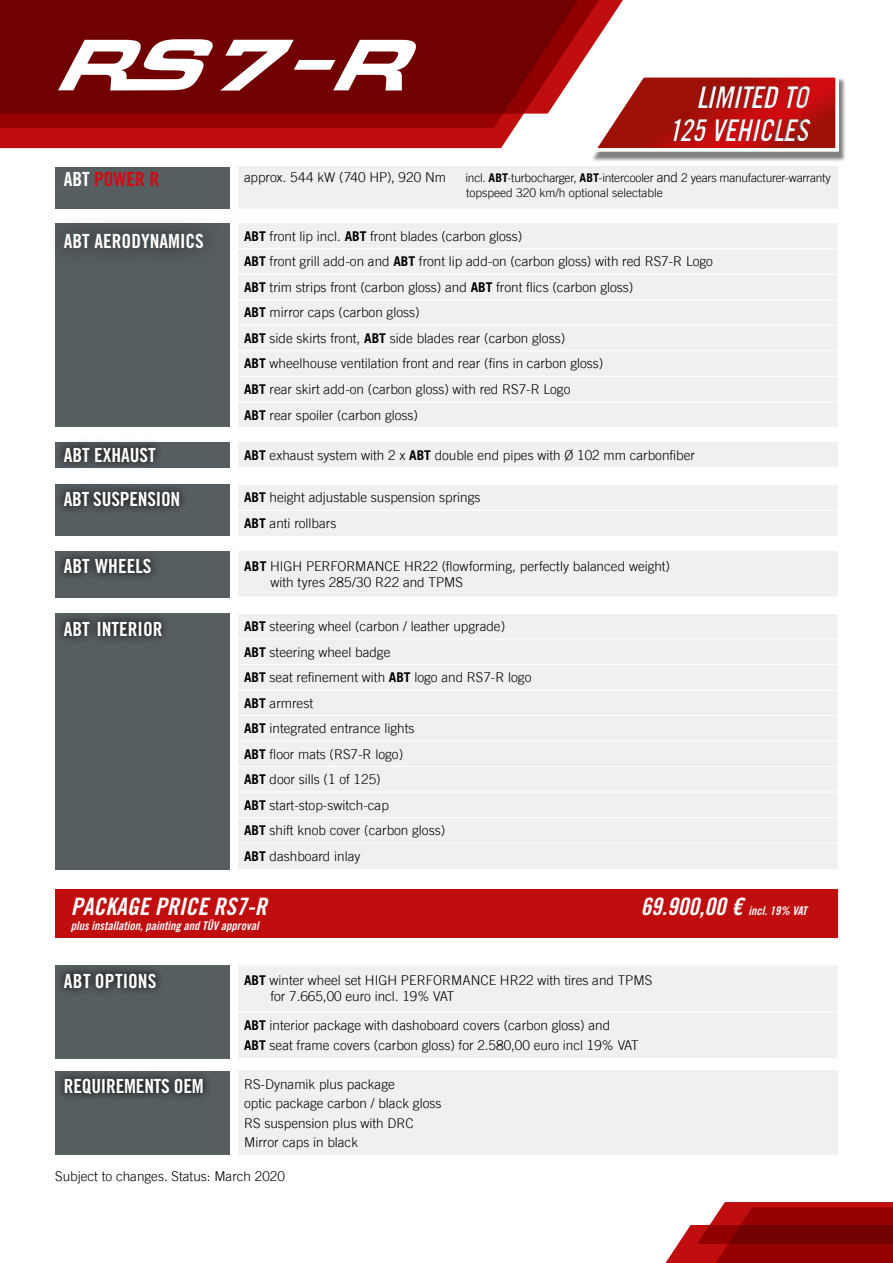
<style>
.page{position:relative;width:893px;height:1263px;background:#fff}
.page>*{position:absolute;margin:0;border:0;box-sizing:border-box;transform-origin:0 0}
.t1{font:30.3px/32.5px "Trade Gothic LT Std Bd Cn 20 Obl";letter-spacing:-.035em;color:#fff;text-align:right}
.t2{font:24px "Trade Gothic LT Std Bd Cn 20 Obl";color:#fff}
.t3{font:19.5px "Trade Gothic LT Std Bd Cn 20";color:#fff}
.t4{font:19.5px "Trade Gothic LT Std Bd Cn 20";color:#d20a11}
.t5{font:300 13.5px/25.7px "Trade Gothic LT";color:#000}
.t6{font:300 12px/15px "Trade Gothic LT";letter-spacing:-.015em;color:#000}
.t7{font:12px "Trade Gothic LT Std Bd Cn 20 Obl";color:#fff}
.s1{color:#fff}
.s2{font-weight:700}
.s3{font-size:13.5px}
.s4{font-size:24px}
</style>
<div class="page">
<div style="left:0;top:128px;width:515px;height:20px;background:#c00d0e"></div>
<div style="left:0;top:114px;width:524px;height:14px;background:#970102"></div>
<svg style="left:0;top:0;width:623px;height:114px;background:#7e0f0f"></svg>
<svg style="left:58px;top:39px;width:155px;height:51px"></svg>
<svg style="left:220px;top:40px;width:196px;height:51px"></svg>
<svg style="left:665px;top:1202px;width:228px;height:61px;background:#a32324"></svg>
<div style="left:55px;top:1071px;width:175px;height:83px;background:#575e62"></div>
<div style="left:55px;top:1070px;width:157px;height:33px;background:#000;opacity:.75"></div>
<div style="left:238px;top:1071px;width:600px;height:85px;background:#eff0f1"></div>
<hr style="left:238px;top:1155px;width:600px;height:1px;background:#fff">
<div style="left:55px;top:965px;width:175px;height:93px;background:#575e62"></div>
<div style="left:238px;top:966px;width:600px;height:92px;background:#eff0f1"></div>
<hr style="left:238px;top:1011px;width:600px;height:1px;background:#fff">
<div style="left:55px;top:964px;width:109px;height:33px;background:#000;opacity:.75"></div>
<div style="left:55px;top:889px;width:783px;height:49px;background:#c00d0e"></div>
<div style="left:238px;top:223px;width:600px;height:204px;background:#eff0f1"></div>
<hr style="left:238px;top:248px;width:600px;height:1px;background:#fff">
<hr style="left:238px;top:274px;width:600px;height:1px;background:#fff">
<hr style="left:238px;top:299px;width:600px;height:1px;background:#fff">
<hr style="left:238px;top:325px;width:600px;height:1px;background:#fff">
<hr style="left:238px;top:350px;width:600px;height:1px;background:#fff">
<hr style="left:238px;top:376px;width:600px;height:1px;background:#fff">
<hr style="left:238px;top:401px;width:600px;height:1px;background:#fff">
<div style="left:55px;top:223px;width:175px;height:204px;background:#575e62"></div>
<div style="left:47px;top:216px;width:174px;height:50px;background:#000;opacity:.75"></div>
<div style="left:55px;top:167px;width:175px;height:41px;background:#575e62"></div>
<div style="left:238px;top:167px;width:600px;height:42px;background:#eff0f1"></div>
<div style="left:55px;top:551px;width:175px;height:46px;background:#575e62"></div>
<div style="left:238px;top:550px;width:600px;height:47px;background:#eff0f1"></div>
<hr style="left:238px;top:550px;width:600px;height:1px;background:#fff">
<div style="left:55px;top:550px;width:105px;height:32px;background:#000;opacity:.75"></div>
<div style="left:238px;top:442px;width:600px;height:26px;background:#eff0f1"></div>
<hr style="left:238px;top:467px;width:600px;height:1px;background:#fff">
<div style="left:55px;top:442px;width:175px;height:26px;background:#575e62"></div>
<div style="left:55px;top:438px;width:109px;height:33px;background:#000;opacity:.75"></div>
<div style="left:238px;top:485px;width:600px;height:51px;background:#eff0f1"></div>
<hr style="left:238px;top:510px;width:600px;height:1px;background:#fff">
<div style="left:55px;top:485px;width:175px;height:51px;background:#575e62"></div>
<div style="left:55px;top:483px;width:133px;height:32px;background:#000;opacity:.75"></div>
<div style="left:55px;top:613px;width:175px;height:257px;background:#575e62"></div>
<div style="left:55px;top:612px;width:115px;height:33px;background:#000;opacity:.75"></div>
<div style="left:238px;top:614px;width:600px;height:255px;background:#eff0f1"></div>
<hr style="left:238px;top:638px;width:600px;height:1px;background:#fff">
<hr style="left:238px;top:664px;width:600px;height:1px;background:#fff">
<hr style="left:238px;top:689px;width:600px;height:1px;background:#fff">
<hr style="left:238px;top:715px;width:600px;height:1px;background:#fff">
<hr style="left:238px;top:740px;width:600px;height:1px;background:#fff">
<hr style="left:238px;top:766px;width:600px;height:1px;background:#fff">
<hr style="left:238px;top:791px;width:600px;height:2px;background:#fff">
<hr style="left:238px;top:817px;width:600px;height:1px;background:#fff">
<hr style="left:238px;top:842px;width:600px;height:2px;background:#fff">
<div style="left:591px;top:77px;width:255px;height:85px;background:#000;opacity:.5"></div>
<svg style="left:587px;top:72px;width:254px;height:82px"></svg>
<div style="left:622px;top:78px;width:220px;height:72px;background:#000;opacity:.6"></div>
<h1 class="t1" style="left:668px;top:81px;width:142px">LIMITED TO<br>125 VEHICLES</h1>
<h3 class="t4" style="left:64px;top:167px;width:97px"><span class="s1">ABT</span> POWER R</h3>
<p class="t5" style="left:244px;top:165px;width:203px">approx. 544 kW (740 HP), 920 Nm</p>
<p class="t6" style="left:466px;top:171px;width:367px">incl. <span class="s2">ABT</span>-turbocharger, <span class="s2">ABT</span>-intercooler <span class="s3">and</span> 2 years manufacturer-warranty topspeed 320 km/h optional selectable</p>
<h3 class="t3" style="left:64px;top:229px;width:142px">ABT AERODYNAMICS</h3>
<p class="t5" style="left:244px;top:223px;width:470px"><span class="s2">ABT</span> front lip incl. <span class="s2">ABT</span> front blades (carbon gloss)<br><span class="s2">ABT</span> front grill add-on and <span class="s2">ABT</span> front lip add-on (carbon gloss) with red RS7-R Logo <span class="s2">ABT</span> trim strips front (carbon gloss) and <span class="s2">ABT</span> front flics (carbon gloss)<br><span class="s2">ABT</span> mirror caps (carbon gloss)<br><span class="s2">ABT</span> side skirts front, <span class="s2">ABT</span> side blades rear (carbon gloss)<br><span class="s2">ABT</span> wheelhouse ventilation front and rear (fins in carbon gloss)<br><span class="s2">ABT</span> rear skirt add-on (carbon gloss) with red RS7-R Logo<br><span class="s2">ABT</span> rear spoiler (carbon gloss)</p>
<h3 class="t3" style="left:64px;top:443px;width:94px">ABT EXHAUST</h3>
<p class="t5" style="left:244px;top:442px;width:452px"><span class="s2">ABT</span> exhaust system with 2 x <span class="s2">ABT</span> double end pipes with Ø 102 mm carbonfiber</p>
<p class="t5" style="left:244px;top:485px;width:238px"><span class="s2">ABT</span> height adjustable suspension springs<br><span class="s2">ABT</span> anti rollbars</p>
<h3 class="t3" style="left:64px;top:487px;width:118px">ABT SUSPENSION</h3>
<h3 class="t3" style="left:64px;top:555px;width:89px">ABT WHEELS</h3>
<p class="t5" style="left:270px;top:558px;width:401px;line-height:16.2px;text-indent:-26px"><span class="s2">ABT</span> HIGH PERFORMANCE HR22 (flowforming, perfectly balanced weight) with tyres 285/30 R22 and TPMS</p>
<h3 class="t3" style="left:64px;top:617px;width:100px">ABT INTERIOR</h3>
<p class="t5" style="left:244px;top:613px;width:289px"><span class="s2">ABT</span> steering wheel (carbon / leather upgrade)<br><span class="s2">ABT</span> steering wheel badge<br><span class="s2">ABT</span> seat refinement with <span class="s2">ABT</span> logo and RS7-R logo<br><span class="s2">ABT</span> armrest<br><span class="s2">ABT</span> integrated entrance lights<br><span class="s2">ABT</span> floor mats (RS7-R logo)<br><span class="s2">ABT</span> door sills (1 of 125)<br><span class="s2">ABT</span> start-stop-switch-cap<br><span class="s2">ABT</span> shift knob cover (carbon gloss)<br><span class="s2">ABT</span> dashboard inlay</p>
<h2 class="t2" style="left:71px;top:891px;width:197px">PACKAGE PRICE RS7-R</h2>
<p class="t7" style="left:641px;top:903px;width:168px"><span class="s4">69.900,00 €</span> incl. 19% VAT</p>
<p class="t7" style="left:71px;top:919px;width:189px">plus installation, painting and TÜV approval</p>
<h3 class="t3" style="left:64px;top:969px;width:94px">ABT OPTIONS</h3>
<p class="t5" style="left:270px;top:972px;width:383px;line-height:16.2px;text-indent:-26px"><span class="s2">ABT</span> winter wheel set HIGH PERFORMANCE HR22 with tires and TPMS for 7.665,00 euro incl. 19% VAT</p>
<p class="t5" style="left:244px;top:1015px;width:396px;line-height:19.5px"><span class="s2">ABT</span> interior package with dashoboard covers (carbon gloss) and<br><span class="s2">ABT</span> seat frame covers (carbon gloss) for 2.580,00 euro incl 19% VAT</p>
<h3 class="t3" style="left:64px;top:1074px;width:142px">REQUIREMENTS OEM</h3>
<p class="t5" style="left:244px;top:1074px;width:199px;line-height:19.5px">RS-Dynamik plus package<br>optic package carbon / black gloss<br>RS suspension plus with DRC<br>Mirror caps in black</p>
<p class="t5" style="left:55px;top:1163px;width:231px">Subject to changes. Status: March 2020</p>
</div>
